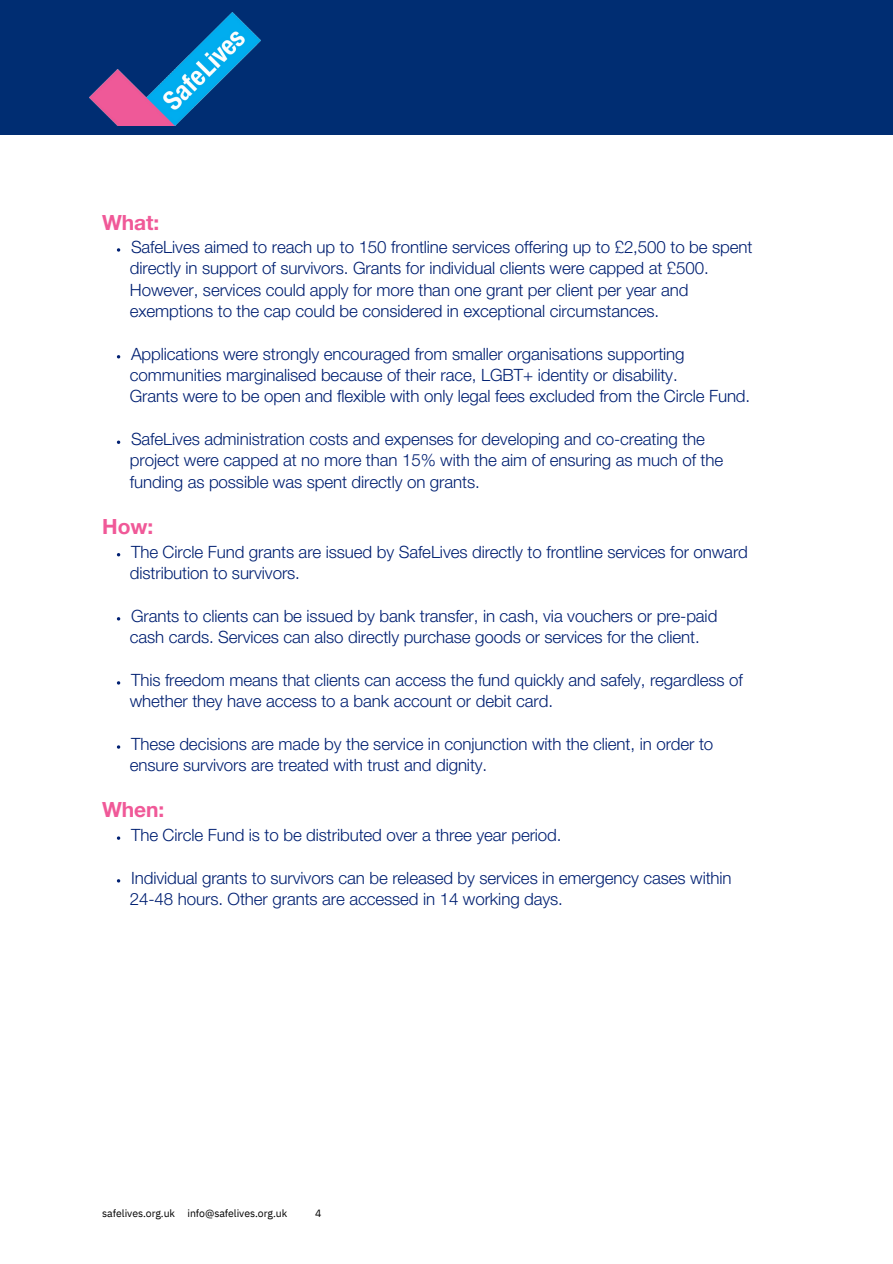
<style>
.page{position:relative;width:893px;height:1264px;background:#fff}
.page>*{position:absolute;margin:0;border:0;box-sizing:border-box;transform-origin:0 0}
.t1{font:700 21px "Helvetica Neue LT Std";letter-spacing:-.005em;color:#f05998}
.t2{font:300 16.95px/21.3px "Helvetica Neue LT Std";letter-spacing:-.005em;color:#002072}
.t3{font:10.5px "IBM Plex Sans";letter-spacing:-.005em;color:#000}
</style>
<div class="page">
<svg style="left:117px;top:248px;width:3px;height:4px"></svg>
<svg style="left:117px;top:440px;width:3px;height:4px"></svg>
<div style="left:0;top:0;width:892px;height:135px;background:#002d72"></div>
<img style="left:90px;top:12px;width:170px;height:114px">
<p class="t1" style="left:102px;top:215px;width:58px">What:</p>
<p class="t2" style="left:131px;top:238px;width:623px">SafeLives aimed to reach up to 150 frontline services offering up to £2,500 to be spent</p>
<p class="t2" style="left:130px;top:260px;width:580px">directly in support of survivors. Grants for individual clients were capped at £500.<br>However, services could apply for more than one grant per client per year and exemptions to the cap could be considered in exceptional circumstances.</p>
<p class="t2" style="left:131px;top:345px;width:555px">Applications were strongly encouraged from smaller organisations supporting</p>
<p class="t2" style="left:130px;top:367px;width:622px">communities marginalised because of their race, LGBT+ identity or disability.<br>Grants were to be open and flexible with only legal fees excluded from the Circle Fund.</p>
<p class="t2" style="left:131px;top:431px;width:575px">SafeLives administration costs and expenses for developing and co-creating the</p>
<p class="t2" style="left:130px;top:452px;width:595px">project were capped at no more than 15% with the aim of ensuring as much of the funding as possible was spent directly on grants.</p>
<p class="t1" style="left:102px;top:519px;width:52px">How:</p>
<p class="t2" style="left:130px;top:564px;width:172px">distribution to survivors.</p>
<p class="t2" style="left:131px;top:543px;width:618px">The Circle Fund grants are issued by SafeLives directly to frontline services for onward</p>
<p class="t2" style="left:131px;top:607px;width:587px">Grants to clients can be issued by bank transfer, in cash, via vouchers or pre-paid</p>
<p class="t2" style="left:130px;top:628px;width:571px">cash cards. Services can also directly purchase goods or services for the client.</p>
<p class="t2" style="left:131px;top:671px;width:613px">This freedom means that clients can access the fund quickly and safely, regardless of</p>
<p class="t2" style="left:130px;top:692px;width:424px">whether they have access to a bank account or debit card.</p>
<p class="t2" style="left:131px;top:735px;width:583px">These decisions are made by the service in conjunction with the client, in order to</p>
<p class="t2" style="left:130px;top:757px;width:359px">ensure survivors are treated with trust and dignity.</p>
<p class="t1" style="left:102px;top:802px;width:64px">When:</p>
<p class="t2" style="left:131px;top:826px;width:432px">The Circle Fund is to be distributed over a three year period.</p>
<p class="t2" style="left:131px;top:869px;width:602px">Individual grants to survivors can be released by services in emergency cases within</p>
<p class="t2" style="left:130px;top:890px;width:434px">24-48 hours. Other grants are accessed in 14 working days.</p>
<p class="t3" style="left:102px;top:1206px;width:186px">safelives.org.uk info@safelives.org.uk</p>
<p class="t3" style="left:315px;top:1206px;width:8px">4</p>
</div>
